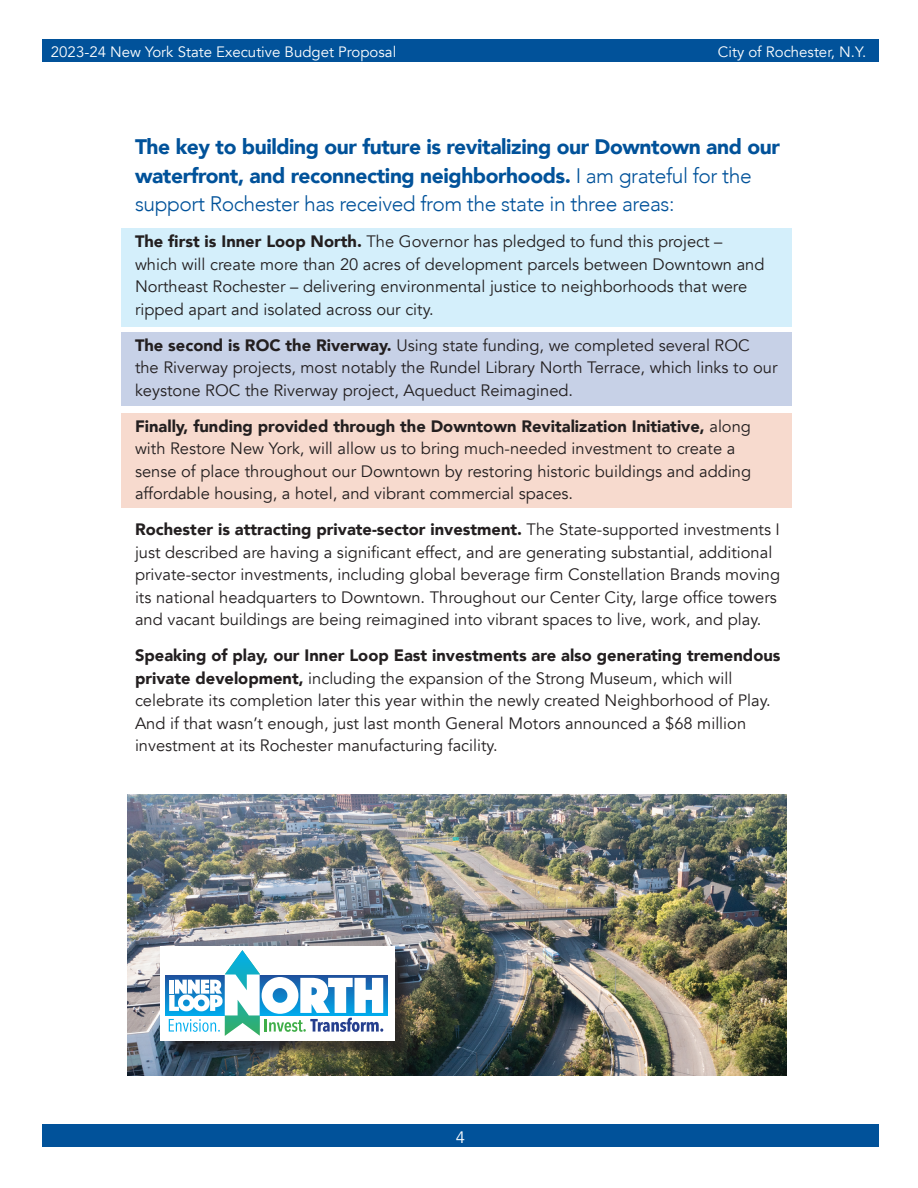
<style>
.page{position:relative;width:918px;height:1188px;background:#fff}
.page>*{position:absolute;margin:0;border:0;box-sizing:border-box;transform-origin:0 0}
.t1{font:900 21px/28.5px "Avenir";letter-spacing:-.02em;color:#01529a}
.t2{font:16.5px/22.5px "Avenir";color:#231f20}
.t3{font:16.5px "Avenir";color:#fff}
.t4{font:15px "Avenir";color:#fff}
.s1{font-weight:300}
.s2{font-weight:900}
</style>
<div class="page">
<div style="left:42px;top:40px;width:837px;height:22px;background:#01529a"></div>
<div style="left:42px;top:1124px;width:837px;height:23px;background:#01529a"></div>
<div style="left:122px;top:228px;width:670px;height:99px;background:#d4effb"></div>
<div style="left:122px;top:332px;width:670px;height:74px;background:#c7d1e7"></div>
<div style="left:122px;top:413px;width:670px;height:95px;background:#f7dace"></div>
<img style="left:127px;top:795px;width:659px;height:280px">
<div style="left:162px;top:948px;width:251px;height:112px;background:#231f20;opacity:.75"></div>
<div style="left:160px;top:946px;width:234px;height:95px;background:#fff"></div>
<div style="left:166px;top:975px;width:59px;height:41px;background:linear-gradient(to bottom,#1d53a0,#00abec)"></div>
<svg style="left:383px;top:975px;width:5px;height:41px"></svg>
<svg style="left:169px;top:950px;width:214px;height:86px"></svg>
<p class="t4" style="left:51px;top:43px;width:347px">2023-24 New York State Executive Budget Proposal</p>
<p class="t4" style="left:718px;top:43px;width:150px">City of Rochester, N.Y.</p>
<p class="t1" style="left:135px;top:132px;width:646px">The key to building our future is revitalizing our Downtown and our waterfront, and reconnecting neighborhoods. <span class="s1">I am grateful for the support Rochester has received from the state in three areas:</span></p>
<p class="t2" style="left:135px;top:231px;width:631px"><span class="s2">The first is Inner Loop North.</span> The Governor has pledged to fund this project – which will create more than 20 acres of development parcels between Downtown and Northeast Rochester – delivering environmental justice to neighborhoods that were ripped apart and isolated across our city.</p>
<p class="t2" style="left:135px;top:334px;width:644px"><span class="s2">The second is ROC the Riverway.</span> Using state funding, we completed several ROC the Riverway projects, most notably the Rundel Library North Terrace, which links to our keystone ROC the Riverway project, Aqueduct Reimagined.</p>
<p class="t2" style="left:135px;top:415px;width:618px"><span class="s2">Finally, funding provided through the Downtown Revitalization Initiative,</span> along with Restore New York, will allow us to bring much-needed investment to create a sense of place throughout our Downtown by restoring historic buildings and adding affordable housing, a hotel, and vibrant commercial spaces.</p>
<p class="t2" style="left:135px;top:519px;width:647px"><span class="s2">Rochester is attracting private-sector investment.</span> The State-supported investments I just described are having a significant effect, and are generating substantial, additional private-sector investments, including global beverage firm Constellation Brands moving its national headquarters to Downtown. Throughout our Center City, large office towers and vacant buildings are being reimagined into vibrant spaces to live, work, and play.</p>
<p class="t2" style="left:135px;top:645px;width:647px"><span class="s2">Speaking of play, our Inner Loop East investments are also generating tremendous private development,</span> including the expansion of the Strong Museum, which will celebrate its completion later this year within the newly created Neighborhood of Play.<br>And if that wasn’t enough, just last month General Motors announced a $68 million investment at its Rochester manufacturing facility.</p>
<p class="t3" style="left:456px;top:1128px;width:11px">4</p>
</div>
